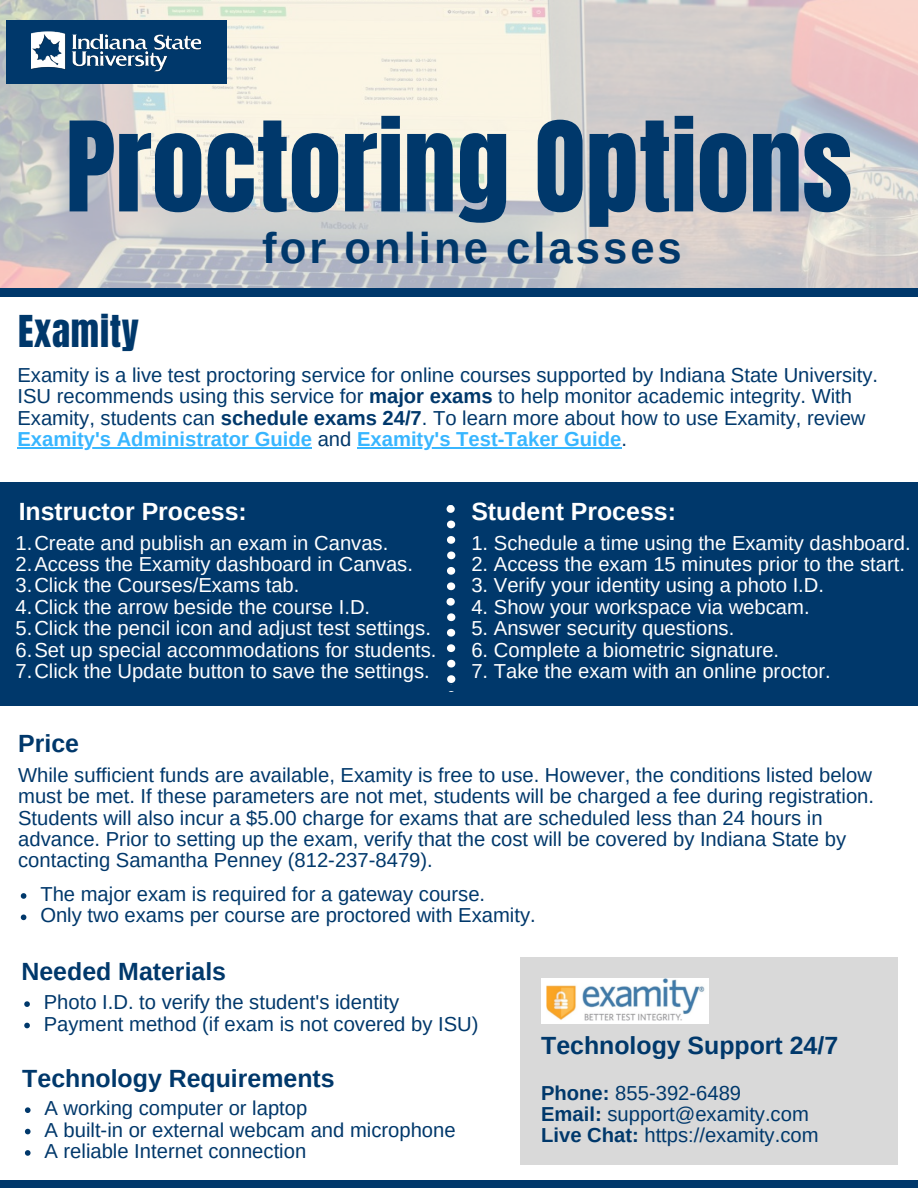
<style>
.page{position:relative;width:918px;height:1188px;background:#fff}
.page>*{position:absolute;margin:0;border:0;box-sizing:border-box;transform-origin:0 0}
.t1{font:105.9px "Anton";color:#00386b}
.t2{font:700 43.65px "Arimo";letter-spacing:.07em;color:#00386b}
.t3{font:37.35px "Anton";letter-spacing:.02em;color:#00386b}
.t4{font:700 24.9px "Arimo";color:#00386b}
.t5{font:700 24.9px "Arimo";color:#fff}
.t6{font:20.25px/21.3px "Arimo";color:#00386b}
.t7{font:20.25px/21.3px "Arimo";color:#fff}
.s1{font-weight:700}
.s2{font-weight:700;color:#38b6ff}
</style>
<div class="page">
<img style="left:0;top:0;width:918px;height:289px">
<div style="left:6px;top:20px;width:221px;height:63px;background:#00386b"></div>
<img style="left:31px;top:31px;width:170px;height:41px">
<div style="left:0;top:289px;width:918px;height:8px;background:#00386b"></div>
<div style="left:0;top:1180px;width:918px;height:8px;background:#00386b"></div>
<div style="left:1px;top:482px;width:917px;height:224px;background:#00386b"></div>
<svg style="left:447px;top:505px;width:8px;height:180px"></svg>
<div style="left:520px;top:957px;width:378px;height:208px;background:#d9d9d9"></div>
<svg style="left:25px;top:1107px;width:6px;height:6px"></svg>
<svg style="left:25px;top:1129px;width:6px;height:5px"></svg>
<svg style="left:25px;top:1150px;width:6px;height:6px"></svg>
<hr style="left:17px;top:447px;width:295px;height:1px;background:#38b6ff">
<hr style="left:357px;top:447px;width:264px;height:1px;background:#38b6ff">
<img style="left:542px;top:978px;width:166px;height:45px">
<svg style="left:24px;top:1001px;width:6px;height:6px"></svg>
<svg style="left:24px;top:1023px;width:6px;height:5px"></svg>
<svg style="left:21px;top:893px;width:5px;height:6px"></svg>
<svg style="left:21px;top:915px;width:5px;height:5px"></svg>
<h1 class="t1" style="left:66px;top:91px;width:788px">Proctoring Options</h1>
<h1 class="t2" style="left:262px;top:223px;width:421px">for online classes</h1>
<h2 class="t3" style="left:18px;top:304px;width:123px">Examity</h2>
<p class="t6" style="left:17px;top:364px;width:862px">Examity is a live test proctoring service for online courses supported by Indiana State University.<br>ISU recommends using this service for <span class="s1">major exams</span> to help monitor academic integrity. With Examity, students can <span class="s1">schedule exams 24/7</span>. To learn more about how to use Examity, review <span class="s2">Examity's Administrator Guide</span> and <span class="s2">Examity's Test-Taker Guide</span>.</p>
<h2 class="t5" style="left:19px;top:498px;width:230px">Instructor Process:</h2>
<p class="t7" style="left:16px;top:532px;width:423px">1.Create and publish an exam in Canvas.<br>2.Access the Examity dashboard in Canvas.<br>3.Click the Courses/Exams tab.<br>4.Click the arrow beside the course I.D.<br>5.Click the pencil icon and adjust test settings.<br>6.Set up special accommodations for students.<br>7.Click the Update button to save the settings.</p>
<h2 class="t5" style="left:471px;top:498px;width:206px">Student Process:</h2>
<p class="t7" style="left:471px;top:532px;width:441px">1. Schedule a time using the Examity dashboard.</p>
<p class="t7" style="left:471px;top:553px;width:435px">2. Access the exam 15 minutes prior to the start.</p>
<p class="t7" style="left:471px;top:575px;width:354px">3. Verify your identity using a photo I.D.</p>
<p class="t7" style="left:471px;top:596px;width:340px">4. Show your workspace via webcam.</p>
<p class="t7" style="left:471px;top:618px;width:264px">5. Answer security questions.</p>
<p class="t7" style="left:471px;top:639px;width:309px">6. Complete a biometric signature.</p>
<p class="t7" style="left:471px;top:660px;width:361px">7. Take the exam with an online proctor.</p>
<h2 class="t4" style="left:18px;top:729px;width:62px">Price</h2>
<p class="t6" style="left:18px;top:764px;width:858px">While sufficient funds are available, Examity is free to use. However, the conditions listed below must be met. If these parameters are not met, students will be charged a fee during registration.<br>Students will also incur a $5.00 charge for exams that are scheduled less than 24 hours in advance. Prior to setting up the exam, verify that the cost will be covered by Indiana State by contacting Samantha Penney (812-237-8479).</p>
<p class="t6" style="left:40px;top:883px;width:497px">The major exam is required for a gateway course.<br>Only two exams per course are proctored with Examity.</p>
<h2 class="t4" style="left:22px;top:957px;width:206px">Needed Materials</h2>
<p class="t6" style="left:44px;top:992px;width:436px">Photo I.D. to verify the student's identity<br>Payment method (if exam is not covered by ISU)</p>
<h2 class="t4" style="left:22px;top:1064px;width:314px">Technology Requirements</h2>
<p class="t6" style="left:44px;top:1098px;width:413px">A working computer or laptop<br>A built-in or external webcam and microphone<br>A reliable Internet connection</p>
<h2 class="t4" style="left:541px;top:1031px;width:299px">Technology Support 24/7</h2>
<p class="t6" style="left:541px;top:1082px;width:279px"><span class="s1">Phone:</span> 855-392-6489<br><span class="s1">Email:</span> support@examity.com<br><span class="s1">Live Chat:</span> https://examity.com</p>
</div>
